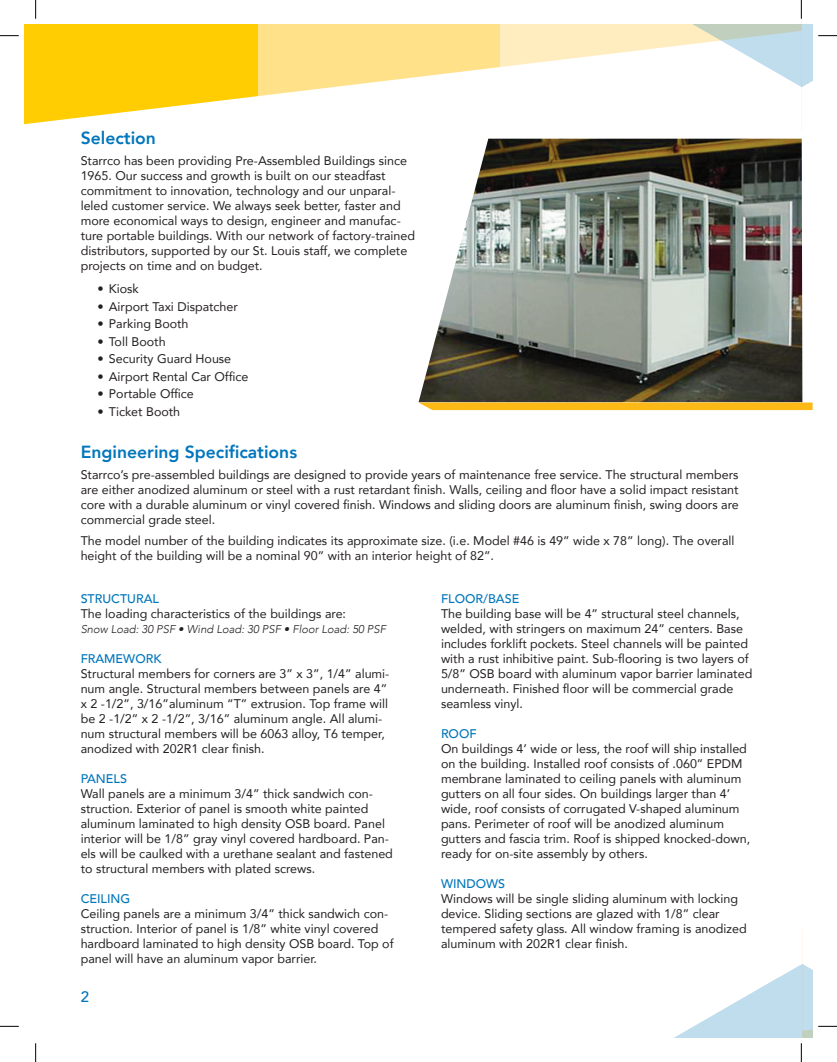
<style>
.page{position:relative;width:837px;height:1062px;background:#fff}
.page>*{position:absolute;margin:0;border:0;box-sizing:border-box;transform-origin:0 0}
.t1{font:800 17.5px "Avenir";color:#0076bc}
.t2{font:500 15px "Avenir LT Std";color:#0076bc}
.t3{font:12.5px/15px "Avenir";color:#231f20}
.t4{font:500 12.5px "Avenir";color:#0076bc}
.t5{font:italic 300 11.25px "Avenir";color:#231f20}
</style>
<div class="page">
<div style="left:24px;top:24px;width:234px;height:107px;background:#ffcd02"></div>
<div style="left:258px;top:24px;width:241px;height:107px;background:#ffe189"></div>
<svg style="left:24px;top:83px;width:777px;height:56px;fill:#fff"></svg>
<img style="left:418px;top:139px;width:384px;height:263px">
<svg style="left:418px;top:402px;width:394px;height:8px"></svg>
<svg style="left:0;top:35px;width:19px;height:1px"></svg>
<svg style="left:818px;top:35px;width:18px;height:1px"></svg>
<svg style="left:0;top:1025px;width:19px;height:1px"></svg>
<svg style="left:818px;top:1025px;width:18px;height:1px"></svg>
<svg style="left:35px;top:0;width:1px;height:19px"></svg>
<svg style="left:35px;top:1043px;width:1px;height:18px"></svg>
<svg style="left:365px;top:0;width:447px;height:87px"></svg>
<svg style="left:674px;top:930px;width:138px;height:131px"></svg>
<h1 class="t1" style="left:81px;top:125px;width:77px">Selection</h1>
<p class="t3" style="left:81px;top:153px;width:336px">Starrco has been providing Pre-Assembled Buildings since 1965. Our success and growth is built on our steadfast commitment to innovation, technology and our unparal&shy;leled customer service. We always seek better, faster and more economical ways to design, engineer and manufac&shy;ture portable buildings. With our network of factory-trained distributors, supported by our St. Louis staff, we complete projects on time and on budget.</p>
<p class="t3" style="left:98px;top:281px;width:43px">• Kiosk</p>
<p class="t3" style="left:98px;top:298px;width:142px">• Airport Taxi Dispatcher</p>
<p class="t3" style="left:98px;top:316px;width:92px">• Parking Booth</p>
<p class="t3" style="left:98px;top:333px;width:70px">• Toll Booth</p>
<p class="t3" style="left:98px;top:351px;width:135px">• Security Guard House</p>
<p class="t3" style="left:98px;top:368px;width:152px">• Airport Rental Car Office</p>
<p class="t3" style="left:98px;top:386px;width:98px">• Portable Office</p>
<p class="t3" style="left:98px;top:403px;width:84px">• Ticket Booth</p>
<h1 class="t1" style="left:81px;top:438px;width:218px">Engineering Specifications</h1>
<p class="t3" style="left:81px;top:467px;width:659px;text-align:justify">Starrco’s pre-assembled buildings are designed to provide years of maintenance free service. The structural members are either anodized aluminum or steel with a rust retardant finish. Walls, ceiling and floor have a solid impact resistant core with a durable aluminum or vinyl covered finish. Windows and sliding doors are aluminum finish, swing doors are commercial grade steel.</p>
<p class="t3" style="left:81px;top:532px;width:655px">The model number of the building indicates its approximate size. (i.e. Model #46 is 49” wide x 78” long). The overall height of the building will be a nominal 90” with an interior height of 82”.</p>
<p class="t4" style="left:81px;top:587px;width:80px">STRUCTURAL</p>
<p class="t3" style="left:81px;top:605px;width:267px">The loading characteristics of the buildings are:</p>
<p class="t5" style="left:81px;top:622px;width:307px">Snow Load: 30 PSF • Wind Load: 30 PSF • Floor Load: 50 PSF</p>
<p class="t4" style="left:81px;top:647px;width:82px">FRAMEWORK</p>
<p class="t3" style="left:81px;top:665px;width:310px">Structural members for corners are 3” x 3”, 1/4” alumi&shy;num angle. Structural members between panels are 4” x 2 -1/2”, 3/16”aluminum “T” extrusion. Top frame will be 2 -1/2” x 2 -1/2”, 3/16” aluminum angle. All alumi&shy;num structural members will be 6063 alloy, T6 temper, anodized with 202R1 clear finish.</p>
<p class="t4" style="left:81px;top:767px;width:48px">PANELS</p>
<p class="t3" style="left:81px;top:785px;width:313px">Wall panels are a minimum 3/4” thick sandwich con&shy;struction. Exterior of panel is smooth white painted aluminum laminated to high density OSB board. Panel interior will be 1/8” gray vinyl covered hardboard. Pan&shy;els will be caulked with a urethane sealant and fastened to structural members with plated screws.</p>
<p class="t4" style="left:81px;top:887px;width:51px">CEILING</p>
<p class="t3" style="left:81px;top:905px;width:314px">Ceiling panels are a minimum 3/4” thick sandwich con&shy;struction. Interior of panel is 1/8” white vinyl covered hardboard laminated to high density OSB board. Top of panel will have an aluminum vapor barrier.</p>
<p class="t2" style="left:81px;top:988px;width:10px">2</p>
<p class="t4" style="left:441px;top:587px;width:80px">FLOOR/BASE</p>
<p class="t3" style="left:441px;top:605px;width:313px">The building base will be 4” structural steel channels, welded, with stringers on maximum 24” centers. Base includes forklift pockets. Steel channels will be painted with a rust inhibitive paint. Sub-flooring is two layers of 5/8” OSB board with aluminum vapor barrier laminated underneath. Finished floor will be commercial grade seamless vinyl.</p>
<p class="t4" style="left:441px;top:722px;width:37px">ROOF</p>
<p class="t3" style="left:441px;top:740px;width:310px">On buildings 4’ wide or less, the roof will ship installed on the building. Installed roof consists of .060” EPDM membrane laminated to ceiling panels with aluminum gutters on all four sides. On buildings larger than 4’ wide, roof consists of corrugated V-shaped aluminum pans. Perimeter of roof will be anodized aluminum gutters and fascia trim. Roof is shipped knocked-down, ready for on-site assembly by others.</p>
<p class="t4" style="left:441px;top:872px;width:66px">WINDOWS</p>
<p class="t3" style="left:441px;top:890px;width:307px">Windows will be single sliding aluminum with locking device. Sliding sections are glazed with 1/8” clear tempered safety glass. All window framing is anodized aluminum with 202R1 clear finish.</p>
</div>
